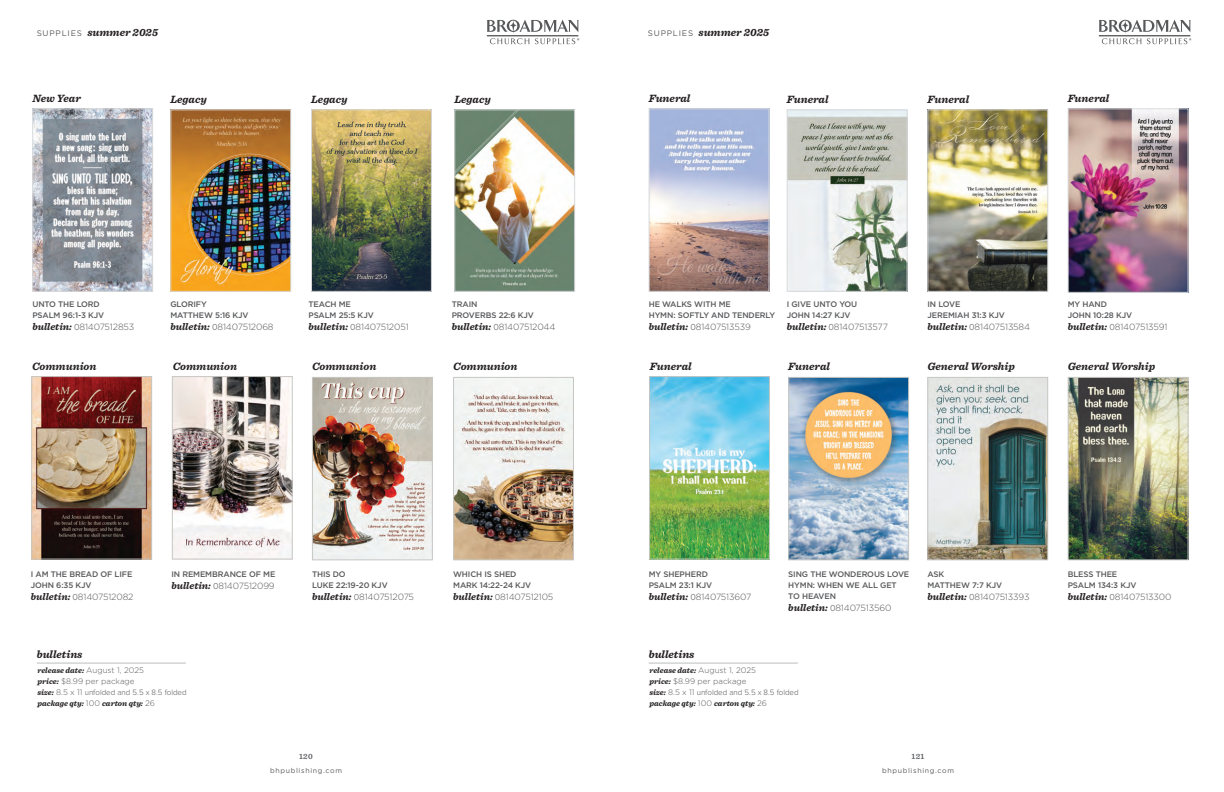
<style>
.page{position:relative;width:1224px;height:792px;background:#fff}
.page>*{position:absolute;margin:0;border:0;box-sizing:border-box;transform-origin:0 0}
.t1{font:italic 700 11px "Sentinel";color:#231f20}
.t2{font:300 9px "Gotham";letter-spacing:-.015em;color:#57585a}
.t3{font:500 8px/11px "Gotham";letter-spacing:-.015em;color:#57585a}
.t4{font:italic 700 8px "Sentinel";color:#231f20}
.t5{font:300 8px "Proxima Nova";color:#57585a}
.t6{font:300 8px "Gotham";color:#57585a}
.t7{font:600 8px "Sentinel";letter-spacing:.04em;color:#57585a}
.t8{font:7px "Gotham";letter-spacing:.1em;color:#57585a}
.s1{font-family:"Gotham";font-weight:400;font-style:normal;font-size:8px;color:#57585a}
.s2{font-family:"Sentinel";font-weight:700;font-style:italic;font-size:10px;color:#231f20}
.s3{font-family:"Proxima Nova"}
.s4{font-family:"Gotham";font-weight:300;font-style:normal;color:#57585a}
.s5{font-family:"Sentinel";font-weight:700;font-style:italic;color:#231f20}
.s6{font-family:"Gotham"}
</style>
<div class="page">
<img style="left:34px;top:110px;width:117px;height:180px">
<div style="left:32px;top:108px;width:121px;height:184px;border:1px solid #d8d9db"></div>
<img style="left:651px;top:110px;width:116px;height:180px">
<div style="left:649px;top:108px;width:120px;height:184px;border:1px solid #d8d9db"></div>
<img style="left:172px;top:111px;width:117px;height:179px">
<div style="left:170px;top:109px;width:121px;height:183px;border:1px solid #d8d9db"></div>
<img style="left:789px;top:111px;width:116px;height:179px">
<div style="left:787px;top:109px;width:120px;height:183px;border:1px solid #d8d9db"></div>
<img style="left:313px;top:111px;width:117px;height:179px">
<div style="left:311px;top:109px;width:121px;height:183px;border:1px solid #d8d9db"></div>
<img style="left:929px;top:111px;width:117px;height:179px">
<div style="left:927px;top:109px;width:121px;height:183px;border:1px solid #d8d9db"></div>
<img style="left:1070px;top:110px;width:116px;height:181px">
<div style="left:1068px;top:108px;width:120px;height:185px;border:1px solid #d8d9db"></div>
<img style="left:174px;top:378px;width:117px;height:179px">
<div style="left:172px;top:376px;width:121px;height:183px;border:1px solid #c7c7c3"></div>
<img style="left:651px;top:378px;width:117px;height:179px">
<div style="left:649px;top:376px;width:121px;height:183px;border:1px solid #c7c7c3"></div>
<img style="left:314px;top:379px;width:117px;height:179px">
<div style="left:312px;top:377px;width:121px;height:183px;border:1px solid #c7c7c3"></div>
<img style="left:790px;top:379px;width:117px;height:179px">
<div style="left:788px;top:377px;width:121px;height:183px;border:1px solid #c7c7c3"></div>
<img style="left:455px;top:379px;width:117px;height:179px">
<div style="left:453px;top:377px;width:121px;height:183px;border:1px solid #c7c7c3"></div>
<img style="left:929px;top:379px;width:117px;height:179px">
<div style="left:927px;top:377px;width:121px;height:183px;border:1px solid #c7c7c3"></div>
<img style="left:1070px;top:379px;width:116px;height:179px">
<div style="left:1068px;top:377px;width:120px;height:183px;border:1px solid #c7c7c3"></div>
<img style="left:456px;top:111px;width:117px;height:179px">
<div style="left:454px;top:109px;width:121px;height:183px;border:1px solid #d8d9db"></div>
<img style="left:33px;top:378px;width:117px;height:179px">
<div style="left:31px;top:376px;width:121px;height:183px;border:1px solid #c7c7c3"></div>
<hr style="left:37px;top:663px;width:149px;height:1px;background:#bcbdc0">
<hr style="left:649px;top:663px;width:149px;height:1px;background:#bcbdc0">
<svg style="left:487px;top:20px;width:92px;height:24px"></svg>
<svg style="left:1099px;top:20px;width:92px;height:24px"></svg>
<h1 class="t1" style="left:37px;top:24px;width:123px"><span class="s1">SUPPLIES</span> summer 2025</h1>
<h1 class="t1" style="left:648px;top:24px;width:123px"><span class="s1">SUPPLIES</span> summer 2025</h1>
<h1 class="t1" style="left:32px;top:90px;width:50px">New Year</h1>
<h1 class="t1" style="left:170px;top:91px;width:38px">Legacy</h1>
<h1 class="t1" style="left:311px;top:91px;width:38px">Legacy</h1>
<h1 class="t1" style="left:649px;top:90px;width:43px">Funeral</h1>
<h1 class="t1" style="left:787px;top:91px;width:43px">Funeral</h1>
<h1 class="t1" style="left:928px;top:91px;width:43px">Funeral</h1>
<h1 class="t1" style="left:1068px;top:90px;width:43px">Funeral</h1>
<h1 class="t1" style="left:454px;top:91px;width:38px">Legacy</h1>
<p class="t3" style="left:32px;top:298px;width:73px">UNTO THE LORD<br>PSALM 96:1-3 KJV</p>
<p class="t2" style="left:32px;top:321px;width:103px"><span class="s2">bulletin:</span> <span class="s3">0</span>81407512853</p>
<h1 class="t1" style="left:32px;top:358px;width:66px">Communion</h1>
<p class="t3" style="left:170px;top:298px;width:80px">GLORIFY<br>MATTHEW 5:16 KJV</p>
<p class="t2" style="left:170px;top:321px;width:105px"><span class="s2">bulletin:</span> <span class="s3">0</span>81407512068</p>
<p class="t3" style="left:309px;top:298px;width:67px">TEACH ME<br>PSALM 25:5 KJV</p>
<p class="t2" style="left:309px;top:321px;width:102px"><span class="s2">bulletin:</span> <span class="s3">0</span>81407512051</p>
<p class="t3" style="left:452px;top:298px;width:84px">TRAIN<br>PROVERBS 22:6 KJV</p>
<p class="t2" style="left:452px;top:321px;width:105px"><span class="s2">bulletin:</span> <span class="s3">0</span>81407512044</p>
<p class="t3" style="left:649px;top:298px;width:128px">HE WALKS WITH ME<br>HYMN: SOFTLY AND TENDERLY</p>
<p class="t2" style="left:649px;top:321px;width:104px"><span class="s2">bulletin:</span> <span class="s3">0</span>81407513539</p>
<p class="t3" style="left:787px;top:298px;width:72px">I GIVE UNTO YOU<br>JOHN 14:27 KJV</p>
<p class="t2" style="left:787px;top:321px;width:103px"><span class="s2">bulletin:</span> <span class="s3">0</span>81407513577</p>
<p class="t3" style="left:928px;top:298px;width:79px">IN LOVE<br>JEREMIAH 31:3 KJV</p>
<p class="t2" style="left:928px;top:321px;width:104px"><span class="s2">bulletin:</span> <span class="s3">0</span>81407513584</p>
<h1 class="t1" style="left:173px;top:358px;width:66px">Communion</h1>
<h1 class="t1" style="left:312px;top:358px;width:66px">Communion</h1>
<h1 class="t1" style="left:650px;top:358px;width:43px">Funeral</h1>
<h1 class="t1" style="left:788px;top:358px;width:43px">Funeral</h1>
<h1 class="t1" style="left:453px;top:358px;width:66px">Communion</h1>
<h1 class="t1" style="left:927px;top:358px;width:89px">General Worship</h1>
<p class="t3" style="left:1068px;top:298px;width:66px">MY HAND<br>JOHN 10:28 KJV</p>
<p class="t2" style="left:1068px;top:321px;width:101px"><span class="s2">bulletin:</span> <span class="s3">0</span>81407513591</p>
<h1 class="t1" style="left:1068px;top:358px;width:89px">General Worship</h1>
<p class="t3" style="left:31px;top:568px;width:103px">I AM THE BREAD OF LIFE<br>JOHN 6:35 KJV</p>
<p class="t2" style="left:31px;top:591px;width:104px"><span class="s2">bulletin:</span> <span class="s3">0</span>81407512082</p>
<p class="t3" style="left:171px;top:568px;width:105px">IN REMEMBRANCE OF ME</p>
<p class="t2" style="left:171px;top:580px;width:105px"><span class="s2">bulletin:</span> <span class="s3">0</span>81407512099</p>
<p class="t3" style="left:649px;top:568px;width:65px">MY SHEPHERD<br>PSALM 23:1 KJV</p>
<p class="t2" style="left:649px;top:591px;width:104px"><span class="s2">bulletin:</span> <span class="s3">0</span>81407513607</p>
<p class="t3" style="left:312px;top:568px;width:77px">THIS DO<br>LUKE 22:19-20 KJV</p>
<p class="t2" style="left:312px;top:591px;width:103px"><span class="s2">bulletin:</span> <span class="s3">0</span>81407512075</p>
<p class="t3" style="left:453px;top:568px;width:80px">WHICH IS SHED<br>MARK 14:22-24 KJV</p>
<p class="t2" style="left:453px;top:591px;width:102px"><span class="s2">bulletin:</span> <span class="s3">0</span>81407512105</p>
<p class="t3" style="left:788px;top:568px;width:122px">SING THE WONDEROUS LOVE<br>HYMN: WHEN WE ALL GET<br>TO HEAVEN</p>
<p class="t2" style="left:788px;top:602px;width:105px"><span class="s2">bulletin:</span> <span class="s3">0</span>81407513560</p>
<h1 class="t1" style="left:37px;top:645px;width:47px">bulletins</h1>
<h1 class="t1" style="left:649px;top:645px;width:47px">bulletins</h1>
<p class="t4" style="left:37px;top:664px;width:108px">release date: <span class="s4">August 1, 2025</span></p>
<p class="t6" style="left:37px;top:676px;width:99px"><span class="s5">price:</span> $8.99 per package</p>
<p class="t5" style="left:37px;top:688px;width:151px"><span class="s5">size:</span> <span class="s6">8.5 x 11</span> unfolded and 5.5 x 8.5 folded</p>
<p class="t4" style="left:37px;top:697px;width:119px">package qty: <span class="s4">100</span> carton qty: <span class="s4">26</span></p>
<p class="t4" style="left:649px;top:664px;width:108px">release date: <span class="s4">August 1, 2025</span></p>
<p class="t6" style="left:649px;top:676px;width:99px"><span class="s5">price:</span> $8.99 per package</p>
<p class="t5" style="left:649px;top:688px;width:151px"><span class="s5">size:</span> <span class="s6">8.5 x 11</span> unfolded and 5.5 x 8.5 folded</p>
<p class="t4" style="left:649px;top:697px;width:119px">package qty: <span class="s4">100</span> carton qty: <span class="s4">26</span></p>
<p class="t3" style="left:927px;top:568px;width:76px">ASK<br>MATTHEW 7:7 KJV</p>
<p class="t2" style="left:927px;top:591px;width:104px"><span class="s2">bulletin:</span> <span class="s3">0</span>81407513393</p>
<p class="t7" style="left:299px;top:750px;width:15px">120</p>
<p class="t7" style="left:912px;top:750px;width:14px">121</p>
<p class="t8" style="left:270px;top:766px;width:73px">bhpublishing.com</p>
<p class="t8" style="left:882px;top:766px;width:73px">bhpublishing.com</p>
<p class="t3" style="left:1068px;top:568px;width:70px">BLESS THEE<br>PSALM 134:3 KJV</p>
<p class="t2" style="left:1068px;top:591px;width:105px"><span class="s2">bulletin:</span> <span class="s3">0</span>81407513300</p>
</div>
